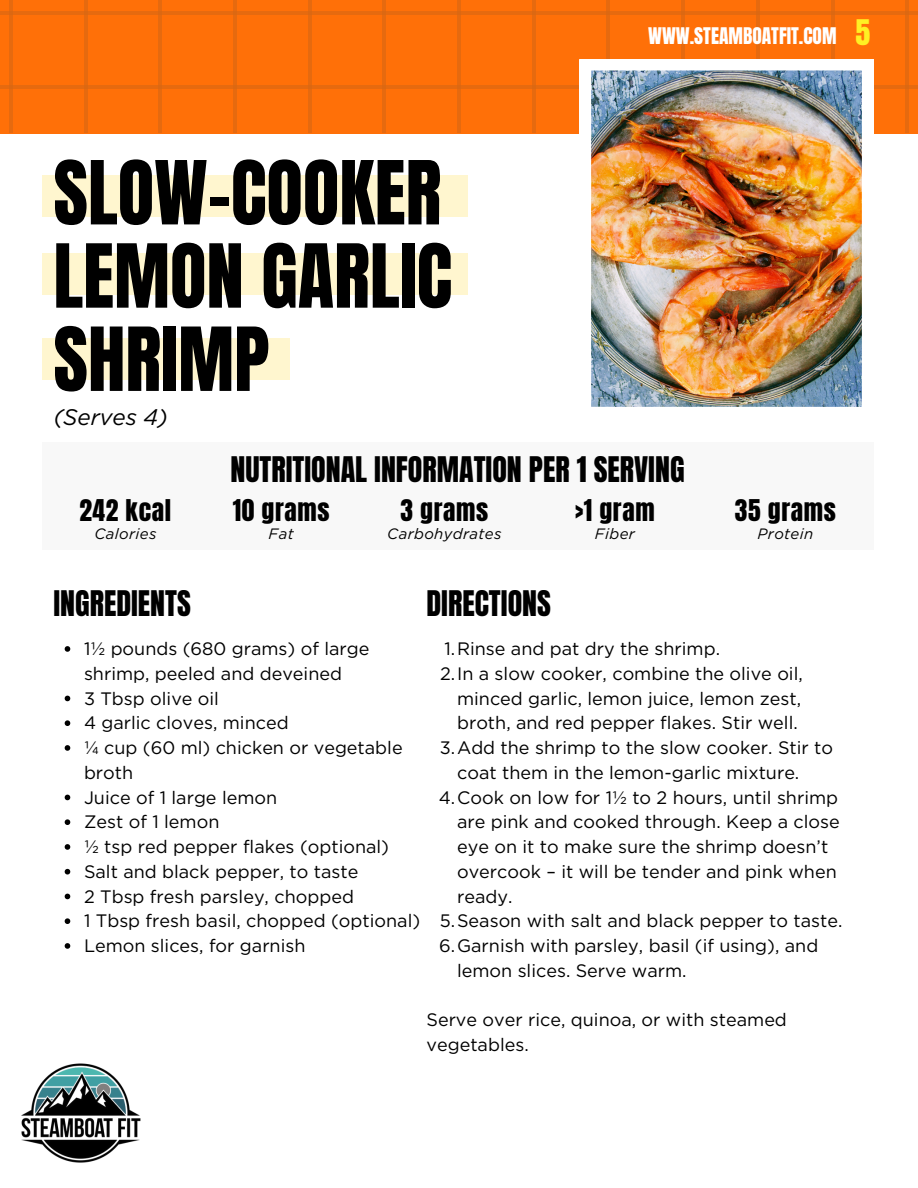
<style>
.page{position:relative;width:918px;height:1188px;background:#fff}
.page>*{position:absolute;margin:0;border:0;box-sizing:border-box;transform-origin:0 0}
.t1{font:75px/83.2px "Anton";color:#000}
.t2{font:30px "Anton";color:#000}
.t3{font:30px "Anton";color:#fff024}
.t4{font:25.5px "Anton";letter-spacing:.025em;color:#000}
.t5{font:italic 22.5px "Gotham";color:#000}
.t6{font:19.5px "Anton";color:#fff}
.t7{font:18px/24.8px "Gotham";color:#000}
.t8{font:italic 15px "Gotham";letter-spacing:.025em;color:#000}
</style>
<div class="page">
<div style="left:0;top:0;width:918px;height:134px;background:#ff7008"></div>
<hr style="left:9px;top:0;width:4px;height:133px;background:#e66a0f">
<hr style="left:84px;top:0;width:4px;height:133px;background:#e66a0f">
<hr style="left:158px;top:0;width:4px;height:133px;background:#e66a0f">
<hr style="left:233px;top:0;width:4px;height:133px;background:#e66a0f">
<hr style="left:308px;top:0;width:4px;height:133px;background:#e66a0f">
<hr style="left:383px;top:0;width:3px;height:133px;background:#d66715">
<hr style="left:457px;top:0;width:4px;height:133px;background:#e66a0f">
<hr style="left:532px;top:0;width:4px;height:133px;background:#e66a0f">
<hr style="left:607px;top:0;width:3px;height:133px;background:#d66715">
<hr style="left:681px;top:0;width:4px;height:133px;background:#e66a0f">
<hr style="left:756px;top:0;width:4px;height:133px;background:#e66a0f">
<hr style="left:831px;top:0;width:3px;height:133px;background:#d66715">
<hr style="left:905px;top:0;width:4px;height:133px;background:#e66a0f">
<hr style="left:0;top:85px;width:918px;height:4px;background:#e66a0f">
<hr style="left:0;top:11px;width:918px;height:4px;background:#e66a0f">
<img style="left:580px;top:59px;width:293px;height:348px">
<svg style="left:65px;top:646px;width:5px;height:6px"></svg>
<svg style="left:65px;top:696px;width:5px;height:5px"></svg>
<svg style="left:65px;top:720px;width:5px;height:6px"></svg>
<svg style="left:65px;top:745px;width:5px;height:6px"></svg>
<svg style="left:65px;top:795px;width:5px;height:5px"></svg>
<svg style="left:65px;top:819px;width:5px;height:6px"></svg>
<svg style="left:65px;top:844px;width:5px;height:6px"></svg>
<svg style="left:65px;top:869px;width:5px;height:6px"></svg>
<svg style="left:65px;top:894px;width:5px;height:5px"></svg>
<svg style="left:65px;top:918px;width:5px;height:6px"></svg>
<svg style="left:65px;top:943px;width:5px;height:6px"></svg>
<div style="left:42px;top:175px;width:425px;height:41px;background:#fff6cf"></div>
<div style="left:42px;top:254px;width:425px;height:41px;background:#fff6cf"></div>
<div style="left:42px;top:339px;width:247px;height:41px;background:#fff6cf"></div>
<div style="left:42px;top:442px;width:831px;height:108px;background:#f8f8f8"></div>
<img style="left:21px;top:1063px;width:120px;height:100px">
<h2 class="t1" style="left:53px;top:152px;width:400px">SLOW-COOKER<br>LEMON GARLIC<br>SHRIMP</h2>
<h2 class="t5" style="left:53px;top:404px;width:116px">(Serves 4)</h2>
<h3 class="t6" style="left:648px;top:22px;width:190px">WWW.STEAMBOATFIT.COM</h3>
<h3 class="t3" style="left:855px;top:11px;width:16px">5</h3>
<p class="t4" style="left:79px;top:492px;width:93px">242 kcal</p>
<p class="t8" style="left:94px;top:524px;width:64px">Calories</p>
<p class="t2" style="left:53px;top:582px;width:139px">INGREDIENTS</p>
<p class="t2" style="left:230px;top:448px;width:456px">NUTRITIONAL INFORMATION PER 1 SERVING</p>
<p class="t4" style="left:233px;top:492px;width:98px">10 grams</p>
<p class="t8" style="left:269px;top:524px;width:27px">Fat</p>
<p class="t4" style="left:400px;top:492px;width:89px">3 grams</p>
<p class="t8" style="left:387px;top:524px;width:116px">Carbohydrates</p>
<p class="t2" style="left:427px;top:582px;width:126px">DIRECTIONS</p>
<p class="t4" style="left:575px;top:492px;width:81px">&gt;1 gram</p>
<p class="t8" style="left:595px;top:524px;width:42px">Fiber</p>
<p class="t4" style="left:735px;top:492px;width:102px">35 grams</p>
<p class="t8" style="left:758px;top:524px;width:57px">Protein</p>
<p class="t7" style="left:84px;top:636px;width:287px">1½ pounds (680 grams) of large shrimp, peeled and deveined</p>
<h5 class="t7" style="left:84px;top:686px;width:137px">3 Tbsp olive oil</h5>
<p class="t7" style="left:84px;top:711px;width:206px">4 garlic cloves, minced</p>
<h1 class="t7" style="left:84px;top:735px;width:320px">¼ cup (60 ml) chicken or vegetable broth</h1>
<p class="t7" style="left:84px;top:785px;width:195px">Juice of 1 large lemon</p>
<h2 class="t7" style="left:84px;top:810px;width:137px">Zest of 1 lemon</h2>
<p class="t7" style="left:84px;top:834px;width:307px">½ tsp red pepper flakes (optional)</p>
<p class="t7" style="left:84px;top:859px;width:276px">Salt and black pepper, to taste</p>
<h3 class="t7" style="left:84px;top:884px;width:271px">2 Tbsp fresh parsley, chopped</h3>
<p class="t7" style="left:84px;top:909px;width:338px">1 Tbsp fresh basil, chopped (optional)</p>
<p class="t7" style="left:84px;top:933px;width:223px">Lemon slices, for garnish</p>
<p class="t7" style="left:444px;top:636px;width:277px">1.Rinse and pat dry the shrimp.</p>
<p class="t7" style="left:457px;top:661px;width:347px;text-align:justify;text-indent:-17px">2.In a slow cooker, combine the olive oil, minced garlic, lemon juice, lemon zest, broth, and red pepper flakes. Stir well.</p>
<p class="t7" style="left:457px;top:735px;width:378px;text-indent:-17px">3.Add the shrimp to the slow cooker. Stir to coat them in the lemon-garlic mixture.</p>
<p class="t7" style="left:457px;top:785px;width:384px;text-indent:-18px">4.Cook on low for 1½ to 2 hours, until shrimp are pink and cooked through. Keep a close eye on it to make sure the shrimp doesn’t overcook – it will be tender and pink when ready.</p>
<p class="t7" style="left:440px;top:909px;width:404px">5.Season with salt and black pepper to taste.</p>
<p class="t7" style="left:457px;top:933px;width:363px;text-indent:-18px">6.Garnish with parsley, basil (if using), and lemon slices. Serve warm.</p>
<p class="t7" style="left:427px;top:1008px;width:362px">Serve over rice, quinoa, or with steamed vegetables.</p>
</div>
